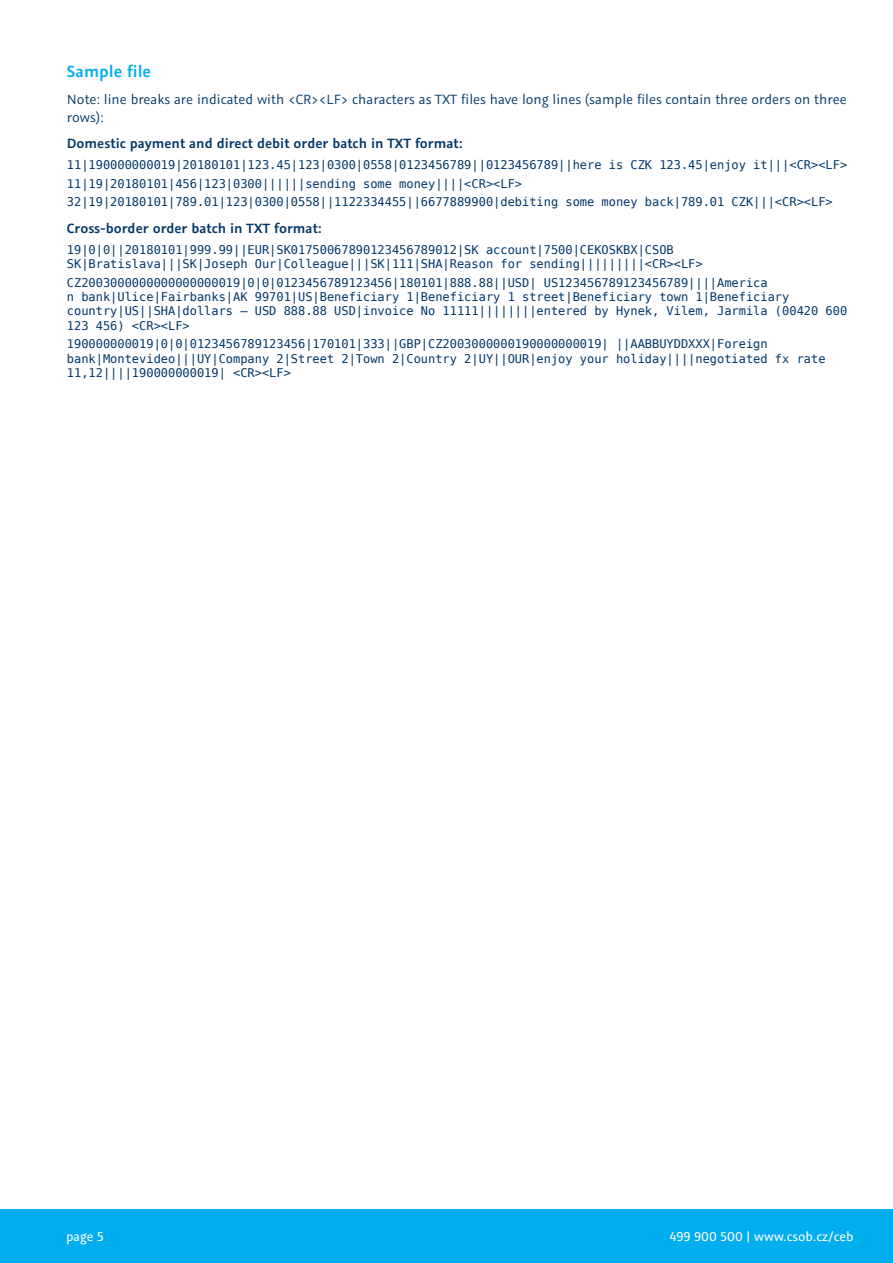
<style>
.page{position:relative;width:893px;height:1263px;background:#fff}
.page>*{position:absolute;margin:0;border:0;box-sizing:border-box;transform-origin:0 0}
.podnadpis_x_x_x{font:600 18px "Graublau Sans";color:#00aeef}
.normal_text{font:15px/18px "Graublau Sans";color:#003667}
.normal_text-2{font:600 15px "Graublau Sans";color:#003667}
.t1{font:14.4px "Graublau Sans";color:#fff}
.normal_text-3{font:12px/14.4px "DejaVu Sans Mono";color:#003667}
</style>
<div class="page">
<div style="left:0;top:1209px;width:893px;height:54px;background:#00aeef"></div>
<p class="podnadpis_x_x_x" style="left:67px;top:60px;width:86px">Sample file</p>
<p class="normal_text" style="left:67px;top:90px;width:781px">Note: line breaks are indicated with &lt;CR&gt;&lt;LF&gt; characters as TXT files have long lines (sample files contain three orders on three rows):</p>
<p class="normal_text-2" style="left:67px;top:134px;width:397px">Domestic payment and direct debit order batch in TXT format:</p>
<p class="normal_text-3" style="left:67px;top:158px;width:782px">11|190000000019|20180101|123.45|123|0300|0558|0123456789||0123456789||here is CZK 123.45|enjoy it|||&lt;CR&gt;&lt;LF&gt;</p>
<p class="normal_text-3" style="left:67px;top:176px;width:457px">11|19|20180101|456|123|0300||||||sending some money||||&lt;CR&gt;&lt;LF&gt;</p>
<p class="normal_text-3" style="left:67px;top:195px;width:767px">32|19|20180101|789.01|123|0300|0558||1122334455||6677889900|debiting some money back|789.01 CZK|||&lt;CR&gt;&lt;LF&gt;</p>
<p class="normal_text-2" style="left:67px;top:219px;width:257px">Cross-border order batch in TXT format:</p>
<p class="normal_text-3" style="left:67px;top:242px;width:637px">19|0|0||20180101|999.99||EUR|SK01750067890123456789012|SK account|7500|CEKOSKBX|CSOB<br>SK|Bratislava|||SK|Joseph Our|Colleague|||SK|111|SHA|Reason for sending|||||||||&lt;CR&gt;&lt;LF&gt;</p>
<p class="normal_text-3" style="left:67px;top:275px;width:782px">CZ2003000000000000000019|0|0|0123456789123456|180101|888.88||USD| US123456789123456789||||America<br>n bank|Ulice|Fairbanks|AK 99701|US|Beneficiary 1|Beneficiary 1 street|Beneficiary town 1|Beneficiary country|US||SHA|dollars – USD 888.88 USD|invoice No 11111||||||||entered by Hynek, Vilem, Jarmila (00420 600<br>123 456) &lt;CR&gt;&lt;LF&gt;</p>
<p class="normal_text-3" style="left:67px;top:337px;width:760px">190000000019|0|0|0123456789123456|170101|333||GBP|CZ2003000000190000000019| ||AABBUYDDXXX|Foreign bank|Montevideo|||UY|Company 2|Street 2|Town 2|Country 2|UY||OUR|enjoy your holiday||||negotiated fx rate<br>11,12||||190000000019| &lt;CR&gt;&lt;LF&gt;</p>
<p class="t1" style="left:66px;top:1227px;width:39px">page 5</p>
<p class="t1" style="left:670px;top:1227px;width:185px">499 900 500 | www.csob.cz/ceb</p>
</div>
